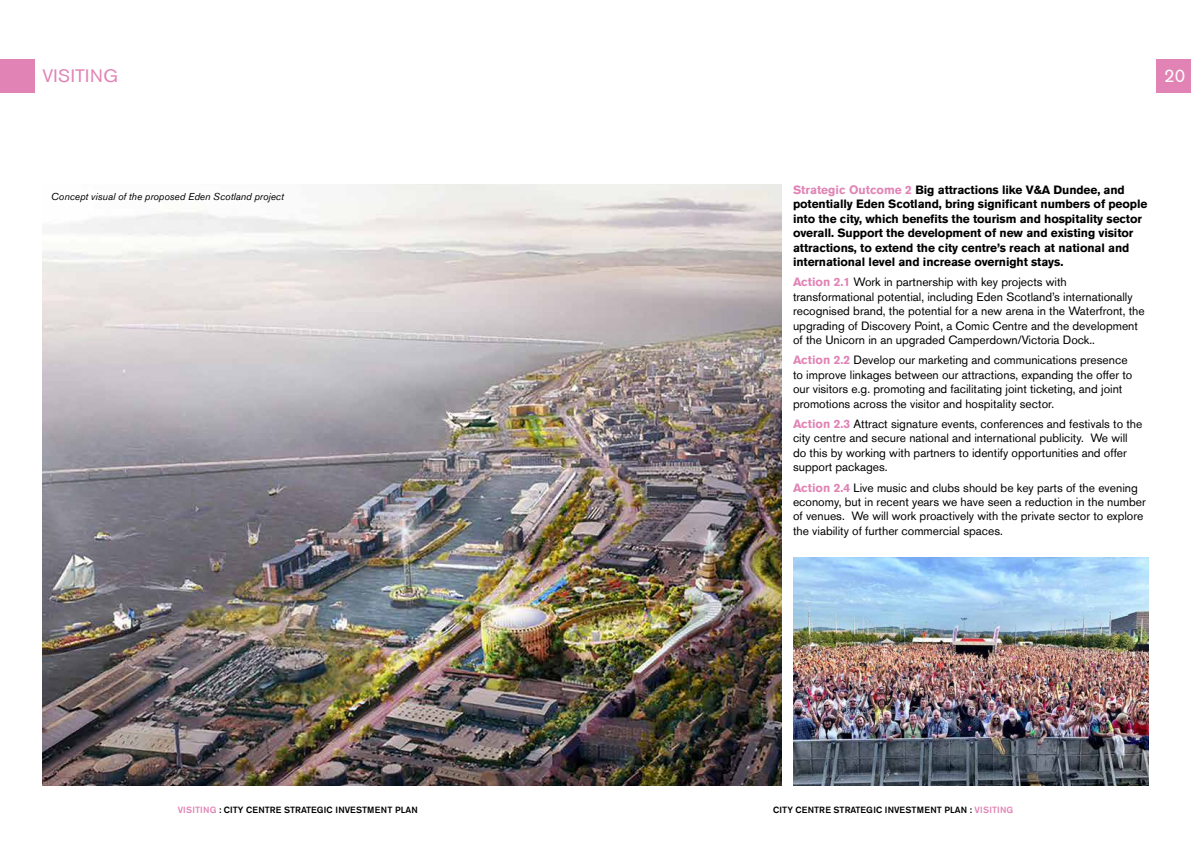
<style>
.page{position:relative;width:1191px;height:842px;background:#fff}
.page>*{position:absolute;margin:0;border:0;box-sizing:border-box;transform-origin:0 0}
.t1{font:18px "Akzidenz Grotesk Std";letter-spacing:.03em;color:#e184b5}
.t2{font:18px "Akzidenz Grotesk Std";color:#fff}
.t3{font:12px/14.4px "Akzidenz Grotesk Std";color:#000}
.t4{font:700 12px/14.4px "Akzidenz Grotesk Std";letter-spacing:-.01em;color:#000}
.t5{font:italic 10px "Akzidenz Grotesk Std";color:#000}
.t6{font:500 9px "Akzidenz Grotesk Std";color:#000}
.s1{color:#e184b5}
.s2{font-weight:700;color:#e184b5}
</style>
<div class="page">
<div style="left:0;top:60px;width:34px;height:33px;background:#e184b5"></div>
<img style="left:43px;top:185px;width:738px;height:600px">
<div style="left:1157px;top:60px;width:34px;height:33px;background:#e184b5"></div>
<img style="left:793px;top:557px;width:355px;height:228px">
<h1 class="t1" style="left:43px;top:65px;width:77px">VISITING</h1>
<p class="t2" style="left:1164px;top:65px;width:23px">20</p>
<p class="t5" style="left:51px;top:190px;width:234px">Concept visual of the proposed Eden Scotland project</p>
<p class="t4" style="left:793px;top:183px;width:356px"><span class="s1">Strategic Outcome 2</span> Big attractions like V&amp;A Dundee, and potentially Eden Scotland, bring significant numbers of people into the city, which benefits the tourism and hospitality sector overall. Support the development of new and existing visitor</p>
<p class="t4" style="left:793px;top:240px;width:338px">attractions, to extend the city centre’s reach at national and</p>
<h4 class="t4" style="left:793px;top:255px;width:272px">international level and increase overnight stays.</h4>
<p class="t3" style="left:793px;top:275px;width:341px"><span class="s2">Action 2.1</span> Work in partnership with key projects with transformational potential, including Eden Scotland’s internationally</p>
<p class="t3" style="left:793px;top:304px;width:353px">recognised brand, the potential for a new arena in the Waterfront, the upgrading of Discovery Point, a Comic Centre and the development of the Unicorn in an upgraded Camperdown/Victoria Dock..</p>
<p class="t3" style="left:793px;top:353px;width:336px"><span class="s2">Action 2.2</span> Develop our marketing and communications presence</p>
<p class="t3" style="left:793px;top:367px;width:341px">to improve linkages between our attractions, expanding the offer to our visitors e.g. promoting and facilitating joint ticketing, and joint</p>
<p class="t3" style="left:793px;top:396px;width:263px">promotions across the visitor and hospitality sector.</p>
<p class="t3" style="left:793px;top:417px;width:351px"><span class="s2">Action 2.3</span> Attract signature events, conferences and festivals to the city centre and secure national and international publicity. We will do this by working with partners to identify opportunities and offer support packages.</p>
<p class="t3" style="left:793px;top:480px;width:354px"><span class="s2">Action 2.4</span> Live music and clubs should be key parts of the evening economy, but in recent years we have seen a reduction in the number</p>
<p class="t3" style="left:793px;top:509px;width:352px">of venues. We will work proactively with the private sector to explore</p>
<p class="t3" style="left:793px;top:523px;width:211px">the viability of further commercial spaces.</p>
<p class="t6" style="left:178px;top:805px;width:241px"><span class="s1">VISITING</span> : CITY CENTRE STRATEGIC INVESTMENT PLAN</p>
<p class="t6" style="left:773px;top:805px;width:241px">CITY CENTRE STRATEGIC INVESTMENT PLAN : <span class="s1">VISITING</span></p>
</div>
